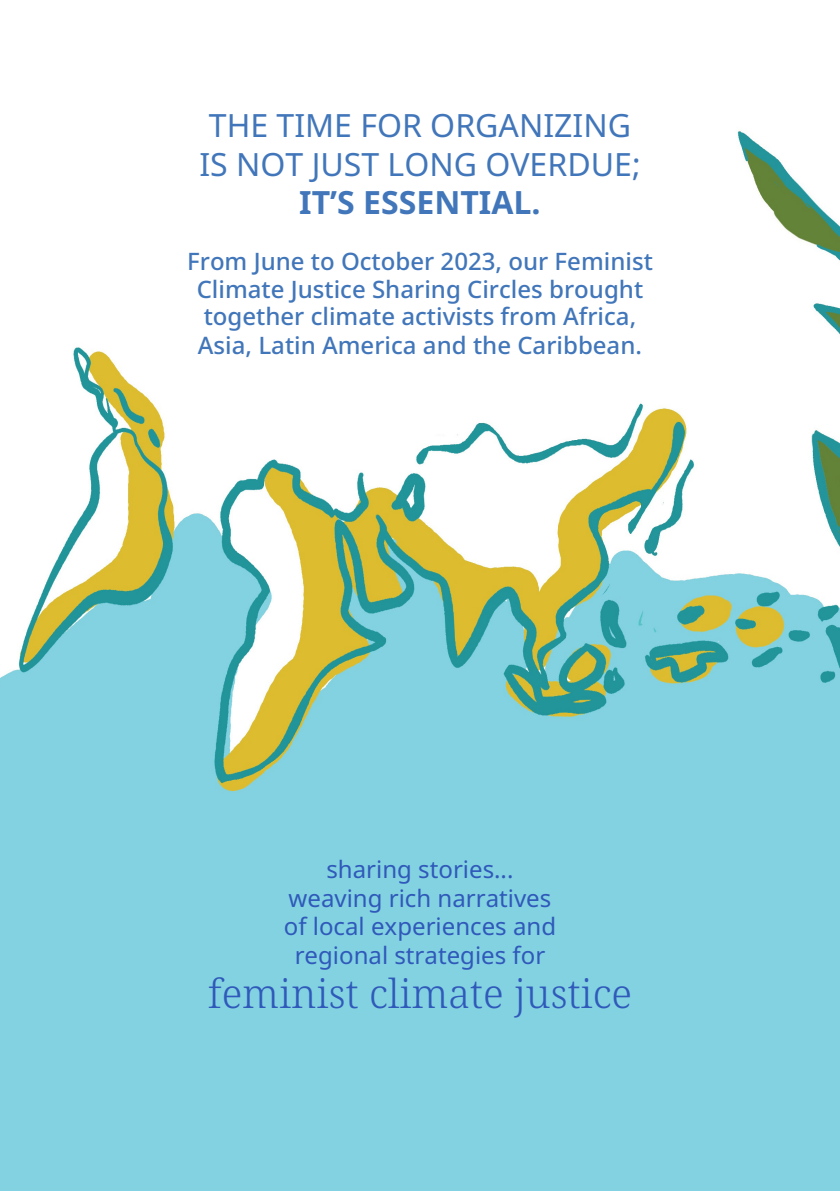
<style>
.page{position:relative;width:840px;height:1191px;background:#fff}
.page>*{position:absolute;margin:0;border:0;box-sizing:border-box;transform-origin:0 0}
.t1{font:40px "Noto Serif";color:#2f59ba}
.t2{font:32px "Noto Sans";color:#4176ba}
.t3{font:700 32px "Noto Sans";color:#4176ba}
.t4{font:500 24px "Noto Sans";color:#4176ba}
.t5{font:24px/28.8px "Noto Sans";color:#2f59ba}
</style>
<div class="page">
<img style="left:0;top:131px;width:839px;height:1060px">
<p class="t2" style="left:209px;top:103px;width:423px">THE TIME FOR ORGANIZING</p>
<p class="t2" style="left:199px;top:142px;width:442px">IS NOT JUST LONG OVERDUE;</p>
<p class="t3" style="left:299px;top:180px;width:243px">IT’S ESSENTIAL.</p>
<p class="t4" style="left:187px;top:245px;width:467px">From June to October 2023, our Feminist</p>
<p class="t4" style="left:197px;top:272px;width:447px">Climate Justice Sharing Circles brought</p>
<p class="t4" style="left:204px;top:299px;width:433px">together climate activists from Africa,</p>
<p class="t4" style="left:198px;top:328px;width:445px">Asia, Latin America and the Caribbean.</p>
<p class="t5" style="left:326px;top:855px;width:188px">sharing stories...</p>
<p class="t5" style="left:284px;top:884px;width:273px">weaving rich narratives of local experiences and</p>
<p class="t5" style="left:294px;top:941px;width:252px">regional strategies for</p>
<p class="t1" style="left:208px;top:966px;width:425px">feminist climate justice</p>
</div>
